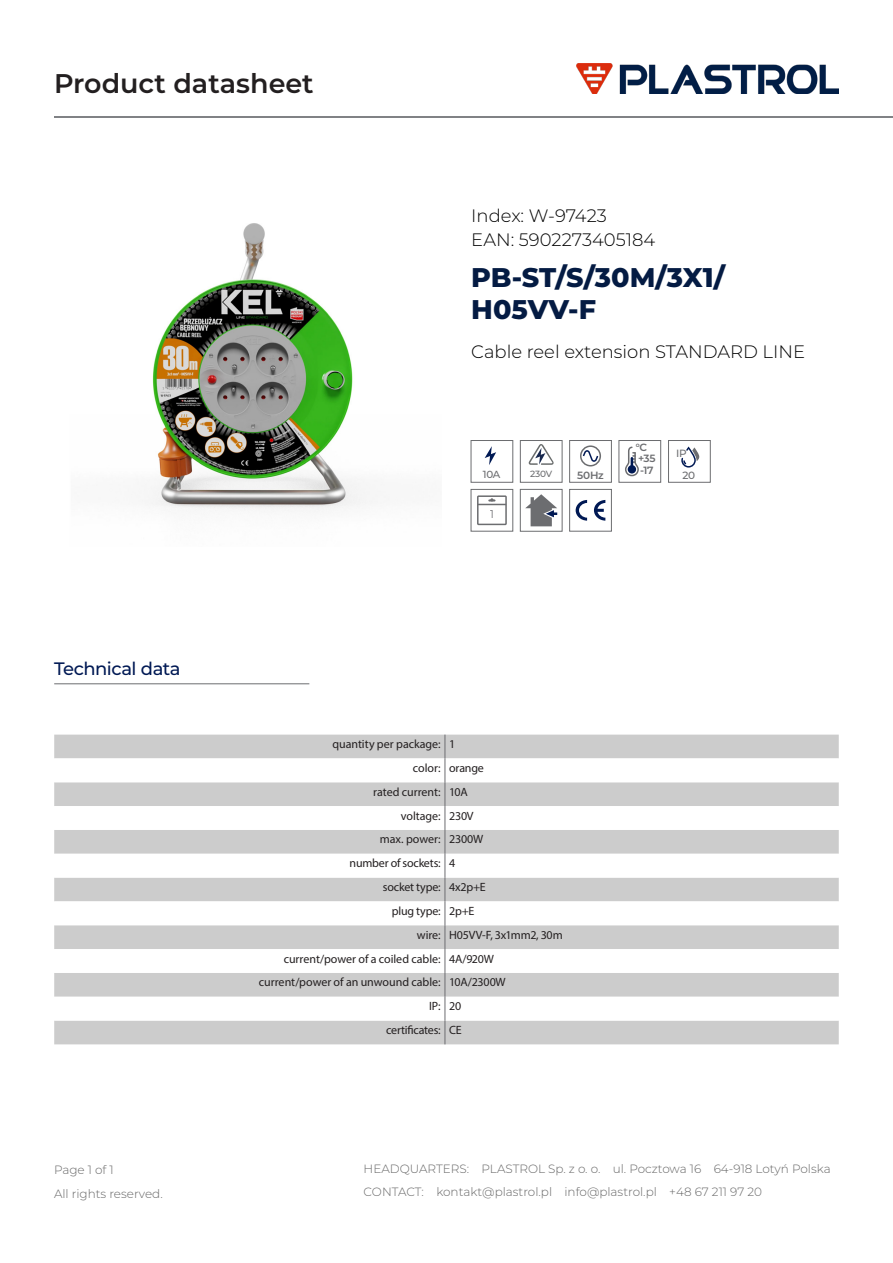
<style>
.page{position:relative;width:893px;height:1263px;background:#fff}
.page>*{position:absolute;margin:0;border:0;box-sizing:border-box;transform-origin:0 0}
.t1{font:800 27px/32.4px "Montserrat";color:#041b43}
.t2{font:600 27px "Montserrat";color:#231f20}
.t3{font:300 18px "Montserrat";color:#000}
.model{font:500 18px "Montserrat";letter-spacing:-.03em;color:#001954}
.tabela_TEKST{font:12px "Myriad Pro";letter-spacing:-.005em;color:#231f20}
.t4{font:300 12px "Montserrat";color:#666}
.tabela_TEKST-2{font:12px "Myriad Pro";letter-spacing:-.025em;color:#231f20}
.t5{font:11.25px "Montserrat";color:#6c6d70;scale:.93 1}
.napisy_w_ikonach{font:600 10.5px "Montserrat";letter-spacing:-.025em;color:#6c6d70}
.napisy_w_ikonach-2{font:500 10.5px "Montserrat";color:#6c6d70}
.napisy_w_ikonach-3{font:500 10.35px "Montserrat";color:#6c6d70}
.napisy_w_ikonach-4{font:500 9px "Montserrat";color:#6c6d70}
.napisy_w_ikonach-5{font:600 6.15px "Montserrat";color:#6c6d70}
.s1{font-size:10.5px}
</style>
<div class="page">
<hr style="left:54px;top:116px;width:839px;height:1px;background:#808285">
<img style="left:576px;top:64px;width:263px;height:30px">
<img style="left:142px;top:223px;width:230px;height:288px">
<hr style="left:54px;top:683px;width:255px;height:1px;background:#6c6d70">
<div style="left:54px;top:735px;width:785px;height:309px;background:#ccc"></div>
<svg style="left:54px;top:758px;width:785px;height:262px"></svg>
<svg style="left:445px;top:735px;width:1px;height:309px"></svg>
<div style="left:520px;top:489px;width:42px;height:43px;border:1px solid #6c6d70"></div>
<svg style="left:525px;top:494px;width:32px;height:32px"></svg>
<div style="left:569px;top:489px;width:43px;height:42px;border:1px solid #6c6d70"></div>
<svg style="left:576px;top:500px;width:11px;height:21px"></svg>
<svg style="left:594px;top:500px;width:11px;height:21px"></svg>
<div style="left:471px;top:489px;width:42px;height:42px;border:1px solid #6c6d70"></div>
<div style="left:477px;top:495px;width:30px;height:30px;border:2px solid #6c6d70"></div>
<svg style="left:478px;top:498px;width:28px;height:7px"></svg>
<div style="left:668px;top:440px;width:43px;height:43px;border:1px solid #6c6d70"></div>
<svg style="left:681px;top:446px;width:18px;height:22px"></svg>
<svg style="left:528px;top:444px;width:26px;height:21px"></svg>
<div style="left:520px;top:440px;width:42px;height:43px;border:1px solid #6c6d70"></div>
<div style="left:569px;top:440px;width:43px;height:43px;border:1px solid #6c6d70"></div>
<div style="left:580px;top:445px;width:21px;height:21px;border:2px solid #6c6d70;border-radius:50%"></div>
<svg style="left:582px;top:448px;width:17px;height:15px"></svg>
<div style="left:471px;top:440px;width:42px;height:43px;border:1px solid #6c6d70"></div>
<svg style="left:485px;top:446px;width:11px;height:19px"></svg>
<div style="left:619px;top:440px;width:42px;height:43px;border:1px solid #6c6d70"></div>
<svg style="left:625px;top:446px;width:14px;height:31px"></svg>
<p class="t2" style="left:54px;top:64px;width:261px">Product datasheet</p>
<p class="model" style="left:54px;top:656px;width:128px">Technical data</p>
<p class="t3" style="left:471px;top:203px;width:137px">Index: W-97423</p>
<p class="t3" style="left:471px;top:227px;width:186px">EAN: 5902273405184</p>
<p class="t1" style="left:471px;top:259px;width:255px">PB-ST/S/30M/3X1/<br>H05VV-F</p>
<p class="t3" style="left:471px;top:339px;width:335px">Cable reel extension STANDARD LINE</p>
<p class="napisy_w_ikonach-3" style="left:483px;top:467px;width:19px">10A</p>
<p class="napisy_w_ikonach-4" style="left:530px;top:467px;width:24px">230V</p>
<p class="napisy_w_ikonach" style="left:577px;top:468px;width:28px">50Hz</p>
<p class="t5" style="left:490px;top:506px;width:6px">1</p>
<p class="napisy_w_ikonach-5" style="left:636px;top:441px;width:13px">o<span class="s1">C</span></p>
<p class="napisy_w_ikonach" style="left:638px;top:451px;width:19px">+35</p>
<p class="napisy_w_ikonach" style="left:640px;top:463px;width:15px">-17</p>
<p class="napisy_w_ikonach-2" style="left:676px;top:446px;width:12px">IP</p>
<p class="napisy_w_ikonach-2" style="left:682px;top:468px;width:14px">20</p>
<p class="t4" style="left:54px;top:1162px;width:61px">Page 1 of 1</p>
<p class="t4" style="left:54px;top:1185px;width:110px">All rights reserved.</p>
<p class="tabela_TEKST" style="left:332px;top:737px;width:110px">quantity per package:</p>
<p class="tabela_TEKST" style="left:449px;top:737px;width:8px">1</p>
<p class="tabela_TEKST" style="left:413px;top:760px;width:29px">color:</p>
<p class="tabela_TEKST" style="left:449px;top:760px;width:36px">orange</p>
<p class="tabela_TEKST" style="left:373px;top:784px;width:69px">rated current:</p>
<p class="tabela_TEKST" style="left:449px;top:784px;width:20px">10A</p>
<p class="tabela_TEKST" style="left:401px;top:808px;width:41px">voltage:</p>
<p class="tabela_TEKST" style="left:449px;top:808px;width:26px">230V</p>
<p class="tabela_TEKST" style="left:380px;top:832px;width:63px">max. power:</p>
<p class="tabela_TEKST" style="left:449px;top:832px;width:35px">2300W</p>
<p class="tabela_TEKST" style="left:350px;top:856px;width:93px">number of sockets:</p>
<p class="tabela_TEKST" style="left:449px;top:856px;width:8px">4</p>
<p class="tabela_TEKST" style="left:383px;top:879px;width:59px">socket type:</p>
<p class="tabela_TEKST" style="left:449px;top:879px;width:38px">4x2p+E</p>
<p class="tabela_TEKST" style="left:392px;top:903px;width:50px">plug type:</p>
<p class="tabela_TEKST" style="left:449px;top:903px;width:27px">2p+E</p>
<p class="tabela_TEKST" style="left:417px;top:927px;width:25px">wire:</p>
<p class="tabela_TEKST-2" style="left:449px;top:927px;width:115px">H05VV-F, 3x1mm2, 30m</p>
<p class="tabela_TEKST" style="left:284px;top:951px;width:158px">current/power of a coiled cable:</p>
<p class="tabela_TEKST" style="left:449px;top:951px;width:46px">4A/920W</p>
<p class="tabela_TEKST" style="left:259px;top:975px;width:183px">current/power of an unwound cable:</p>
<p class="tabela_TEKST" style="left:449px;top:975px;width:58px">10A/2300W</p>
<p class="tabela_TEKST" style="left:429px;top:999px;width:13px">IP:</p>
<p class="tabela_TEKST" style="left:449px;top:999px;width:13px">20</p>
<p class="tabela_TEKST" style="left:386px;top:1022px;width:56px">certificates:</p>
<p class="tabela_TEKST" style="left:449px;top:1022px;width:14px">CE</p>
<p class="t4" style="left:364px;top:1160px;width:469px">HEADQUARTERS: PLASTROL Sp. z o. o. ul. Pocztowa 16 64-918 Lotyń Polska</p>
<p class="t4" style="left:364px;top:1183px;width:400px">CONTACT: kontakt@plastrol.pl info@plastrol.pl +48 67 211 97 20</p>
</div>
